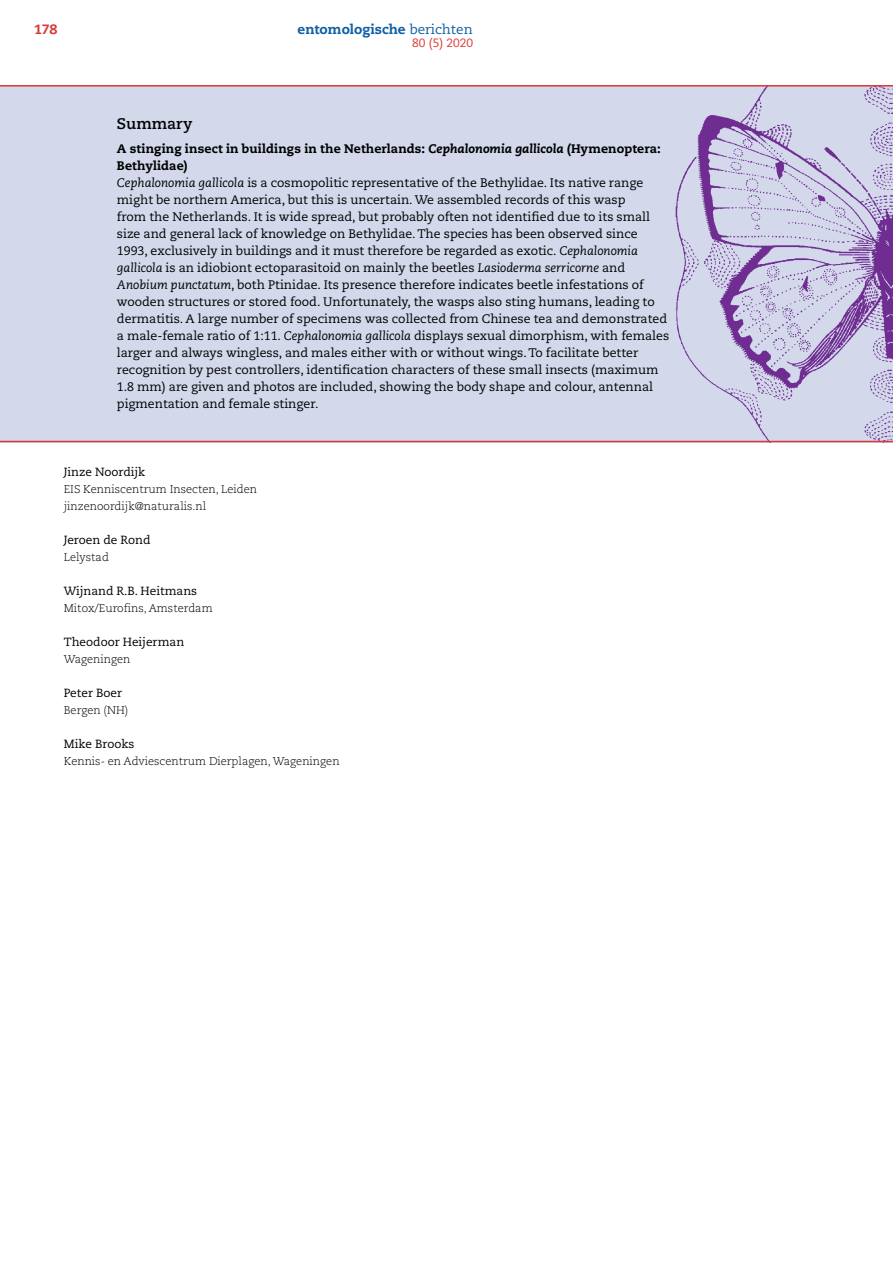
<style>
.page{position:relative;width:893px;height:1263px;background:#fff}
.page>*{position:absolute;margin:0;border:0;box-sizing:border-box;transform-origin:0 0}
.t1{font:700 15.3px "Caecilia LT Std";color:#000}
.t2{font:800 13.5px "Caecilia LT Std";color:#115fa4}
.t3{font:800 13.5px "Caecilia LT Std";color:#d93a37}
.t4{font:12.3px/17px "Caecilia LT Std";color:#000}
.t5{font:12px "Caecilia LT Std";color:#d93a37}
.t6{font:11.85px "Caecilia LT Std";color:#000}
.t7{font:300 11.25px/17px "Caecilia LT Std";color:#000}
.s1{font-weight:400}
.s2{font-weight:800}
.s3{font-weight:800;font-style:italic}
.s4{font-style:italic}
</style>
<div class="page">
<div style="left:0;top:85px;width:893px;height:357px;background:#d3d9eb"></div>
<img style="left:672px;top:87px;width:221px;height:354px">
<hr style="left:0;top:441px;width:893px;height:1px;background:#d93a37">
<hr style="left:0;top:85px;width:893px;height:2px;background:#d93a37">
<p class="t3" style="left:34px;top:21px;width:25px">178</p>
<p class="t2" style="left:298px;top:21px;width:177px">entomologische <span class="s1">berichten</span></p>
<p class="t5" style="left:412px;top:36px;width:62px">80 (5) 2020</p>
<p class="t1" style="left:117px;top:114px;width:77px">Summary</p>
<p class="t4" style="left:117px;top:141px;width:554px"><span class="s2">A stinging insect in buildings in the Netherlands:</span> <span class="s3">Cephalonomia gallicola</span> <span class="s2">(Hymenoptera:<br>Bethylidae)<br></span><span class="s4">Cephalonomia gallicola</span> is a cosmopolitic representative of the Bethylidae. Its native range might be northern America, but this is uncertain. We assembled records of this wasp<br>from the Netherlands. It is wide spread, but probably often not identified due to its small size and general lack of knowledge on Bethylidae. The species has been observed since 1993, exclusively in buildings and it must therefore be regarded as exotic. <span class="s4">Cephalonomia gallicola</span> is an idiobiont ectoparasitoid on mainly the beetles <span class="s4">Lasioderma serricorne</span> and <span class="s4">Anobium punctatum</span>, both Ptinidae. Its presence therefore indicates beetle infestations of wooden structures or stored food. Unfortunately, the wasps also sting humans, leading to dermatitis. A large number of specimens was collected from Chinese tea and demonstrated a male-female ratio of 1:11. <span class="s4">Cephalonomia gallicola</span> displays sexual dimorphism, with females larger and always wingless, and males either with or without wings. To facilitate better recognition by pest controllers, identification characters of these small insects (maximum 1.8 mm) are given and photos are included, showing the body shape and colour, antennal pigmentation and female stinger.</p>
<p class="t6" style="left:64px;top:465px;width:83px">Jinze Noordijk</p>
<p class="t7" style="left:64px;top:481px;width:195px">EIS Kenniscentrum Insecten, Leiden jinzenoordijk@naturalis.nl</p>
<p class="t6" style="left:64px;top:533px;width:88px">Jeroen de Rond</p>
<p class="t7" style="left:64px;top:549px;width:47px">Lelystad</p>
<p class="t6" style="left:64px;top:584px;width:135px">Wijnand R.B. Heitmans</p>
<p class="t7" style="left:64px;top:600px;width:150px">Mitox/Eurofins, Amsterdam</p>
<p class="t6" style="left:64px;top:635px;width:122px">Theodoor Heijerman</p>
<p class="t7" style="left:64px;top:651px;width:68px">Wageningen</p>
<p class="t6" style="left:64px;top:686px;width:60px">Peter Boer</p>
<p class="t7" style="left:64px;top:702px;width:66px">Bergen (NH)</p>
<p class="t6" style="left:64px;top:737px;width:72px">Mike Brooks</p>
<p class="t7" style="left:64px;top:753px;width:277px">Kennis- en Adviescentrum Dierplagen, Wageningen</p>
</div>
